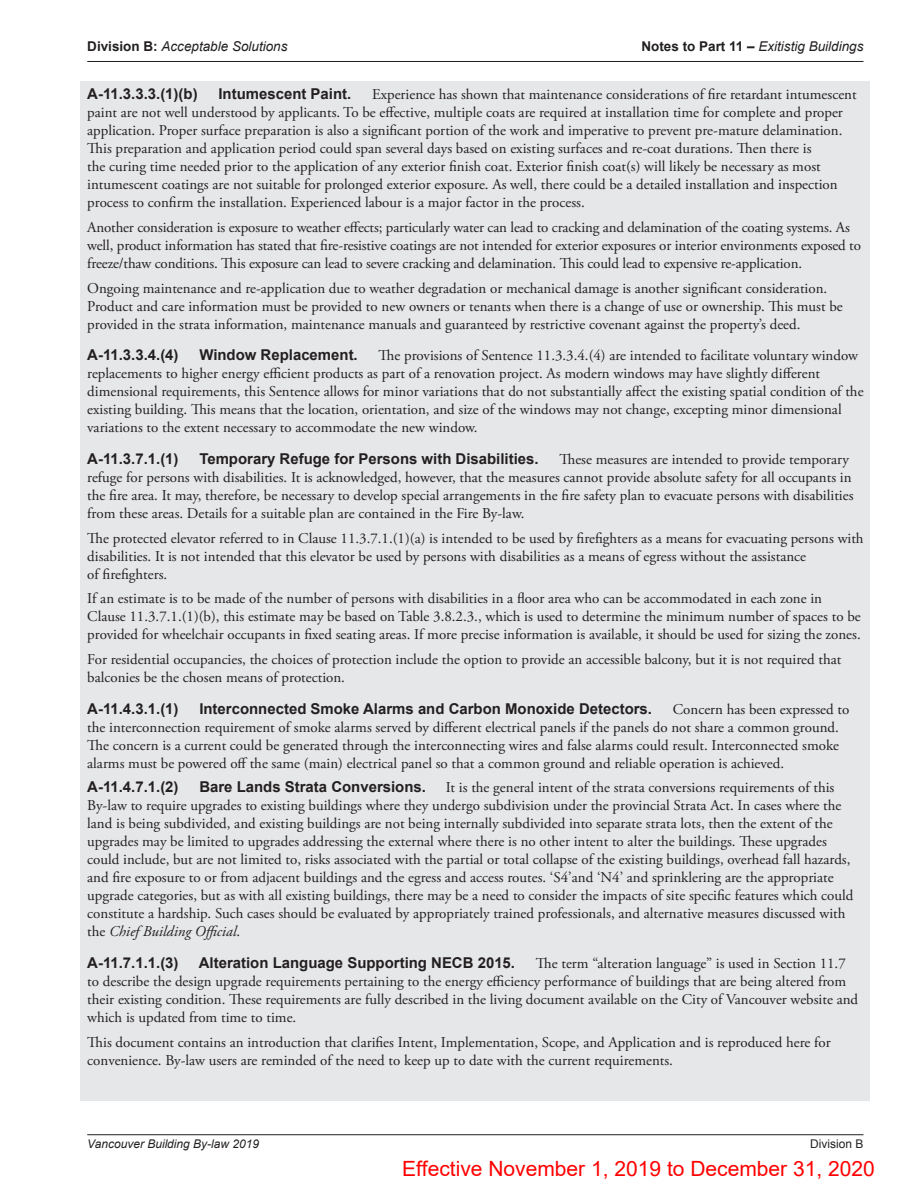
<style>
.page{position:relative;width:918px;height:1188px;background:#fff}
.page>*{position:absolute;margin:0;border:0;box-sizing:border-box;transform-origin:0 0}
.t1{font:21px "Arial";color:#f00}
.t2{font:15px/18px "Adobe Garamond Pro";color:#231f20}
.t3{font:700 15px "Arial";color:#231f20}
.t4{font:italic 13.5px "Arial";color:#231f20}
.t5{font:italic 12px "Arial";color:#231f20}
.t6{font:12px "Arial";color:#231f20}
.s1{font-weight:700;font-style:normal}
.s2{font-style:italic}
</style>
<div class="page">
<hr style="left:87px;top:1134px;width:777px;height:1px;background:#231f20">
<hr style="left:87px;top:61px;width:777px;height:1px;background:#231f20">
<div style="left:81px;top:82px;width:789px;height:1019px;background:#e6e7e9"></div>
<p class="t4" style="left:87px;top:38px;width:202px"><span class="s1">Division B:</span> Acceptable Solutions</p>
<p class="t4" style="left:641px;top:38px;width:224px"><span class="s1">Notes to Part 11 –</span> Exitistig Buildings</p>
<p class="t3" style="left:87px;top:84px;width:112px">A-11.3.3.3.(1)(b)</p>
<p class="t3" style="left:218px;top:84px;width:134px">Intumescent Paint.</p>
<p class="t2" style="left:87px;top:86px;width:771px;text-indent:285px">Experience has shown that maintenance considerations of fire retardant intumescent paint are not well understood by applicants. To be effective, multiple coats are required at installation time for complete and proper application. Proper surface preparation is also a significant portion of the work and imperative to prevent pre-mature delamination.<br>This preparation and application period could span several days based on existing surfaces and re-coat durations. Then there is<br>the curing time needed prior to the application of any exterior finish coat. Exterior finish coat(s) will likely be necessary as most intumescent coatings are not suitable for prolonged exterior exposure. As well, there could be a detailed installation and inspection process to confirm the installation. Experienced labour is a major factor in the process.</p>
<p class="t2" style="left:87px;top:219px;width:775px">Another consideration is exposure to weather effects; particularly water can lead to cracking and delamination of the coating systems. As well, product information has stated that fire-resistive coatings are not intended for exterior exposures or interior environments exposed to freeze/thaw conditions. This exposure can lead to severe cracking and delamination. This could lead to expensive re-application.</p>
<p class="t2" style="left:87px;top:280px;width:757px">Ongoing maintenance and re-application due to weather degradation or mechanical damage is another significant consideration.<br>Product and care information must be provided to new owners or tenants when there is a change of use or ownership. This must be provided in the strata information, maintenance manuals and guaranteed by restrictive covenant against the property’s deed.</p>
<p class="t3" style="left:87px;top:345px;width:93px">A-11.3.3.4.(4)</p>
<p class="t3" style="left:199px;top:345px;width:160px">Window Replacement.</p>
<p class="t2" style="left:87px;top:347px;width:778px;text-indent:291px">The provisions of Sentence 11.3.3.4.(4) are intended to facilitate voluntary window replacements to higher energy efficient products as part of a renovation project. As modern windows may have slightly different dimensional requirements, this Sentence allows for minor variations that do not substantially affect the existing spatial condition of the existing building. This means that the location, orientation, and size of the windows may not change, excepting minor dimensional variations to the extent necessary to accommodate the new window.</p>
<p class="t3" style="left:87px;top:449px;width:93px">A-11.3.7.1.(1)</p>
<p class="t3" style="left:199px;top:449px;width:341px">Temporary Refuge for Persons with Disabilities.</p>
<p class="t2" style="left:87px;top:451px;width:768px;text-indent:472px">These measures are intended to provide temporary refuge for persons with disabilities. It is acknowledged, however, that the measures cannot provide absolute safety for all occupants in the fire area. It may, therefore, be necessary to develop special arrangements in the fire safety plan to evacuate persons with disabilities from these areas. Details for a suitable plan are contained in the Fire By-law.</p>
<p class="t2" style="left:87px;top:529px;width:778px">The protected elevator referred to in Clause 11.3.7.1.(1)(a) is intended to be used by firefighters as a means for evacuating persons with disabilities. It is not intended that this elevator be used by persons with disabilities as a means of egress without the assistance<br>of firefighters.</p>
<p class="t2" style="left:87px;top:590px;width:775px">If an estimate is to be made of the number of persons with disabilities in a floor area who can be accommodated in each zone in<br>Clause 11.3.7.1.(1)(b), this estimate may be based on Table 3.8.2.3., which is used to determine the minimum number of spaces to be provided for wheelchair occupants in fixed seating areas. If more precise information is available, it should be used for sizing the zones.</p>
<p class="t2" style="left:87px;top:651px;width:756px">For residential occupancies, the choices of protection include the option to provide an accessible balcony, but it is not required that balconies be the chosen means of protection.</p>
<p class="t3" style="left:87px;top:698px;width:93px">A-11.4.3.1.(1)</p>
<p class="t3" style="left:199px;top:698px;width:454px">Interconnected Smoke Alarms and Carbon Monoxide Detectors.</p>
<p class="t2" style="left:87px;top:700px;width:764px;text-indent:586px">Concern has been expressed to the interconnection requirement of smoke alarms served by different electrical panels if the panels do not share a common ground.<br>The concern is a current could be generated through the interconnecting wires and false alarms could result. Interconnected smoke alarms must be powered off the same (main) electrical panel so that a common ground and reliable operation is achieved.</p>
<p class="t3" style="left:87px;top:777px;width:93px">A-11.4.7.1.(2)</p>
<p class="t3" style="left:199px;top:777px;width:228px">Bare Lands Strata Conversions.</p>
<p class="t2" style="left:87px;top:779px;width:768px;text-indent:359px">It is the general intent of the strata conversions requirements of this By-law to require upgrades to existing buildings where they undergo subdivision under the provincial Strata Act. In cases where the land is being subdivided, and existing buildings are not being internally subdivided into separate strata lots, then the extent of the upgrades may be limited to upgrades addressing the external where there is no other intent to alter the buildings. These upgrades could include, but are not limited to, risks associated with the partial or total collapse of the existing buildings, overhead fall hazards, and fire exposure to or from adjacent buildings and the egress and access routes. ‘S4’and ‘N4’ and sprinklering are the appropriate upgrade categories, but as with all existing buildings, there may be a need to consider the impacts of site specific features which could constitute a hardship. Such cases should be evaluated by appropriately trained professionals, and alternative measures discussed with the <span class="s2">Chief Building Official</span>.</p>
<p class="t3" style="left:87px;top:953px;width:93px">A-11.7.1.1.(3)</p>
<p class="t3" style="left:199px;top:953px;width:318px">Alteration Language Supporting NECB 2015.</p>
<p class="t2" style="left:87px;top:955px;width:772px;text-indent:449px">The term “alteration language” is used in Section 11.7 to describe the design upgrade requirements pertaining to the energy efficiency performance of buildings that are being altered from their existing condition. These requirements are fully described in the living document available on the City of Vancouver website and which is updated from time to time.</p>
<p class="t2" style="left:87px;top:1033px;width:745px">This document contains an introduction that clarifies Intent, Implementation, Scope, and Application and is reproduced here for convenience. By-law users are reminded of the need to keep up to date with the current requirements.</p>
<p class="t5" style="left:87px;top:1136px;width:173px">Vancouver Building By-law 2019</p>
<p class="t6" style="left:810px;top:1136px;width:55px">Division B</p>
<h1 class="t1" style="left:402px;top:1154px;width:474px">Effective November 1, 2019 to December 31, 2020</h1>
</div>
